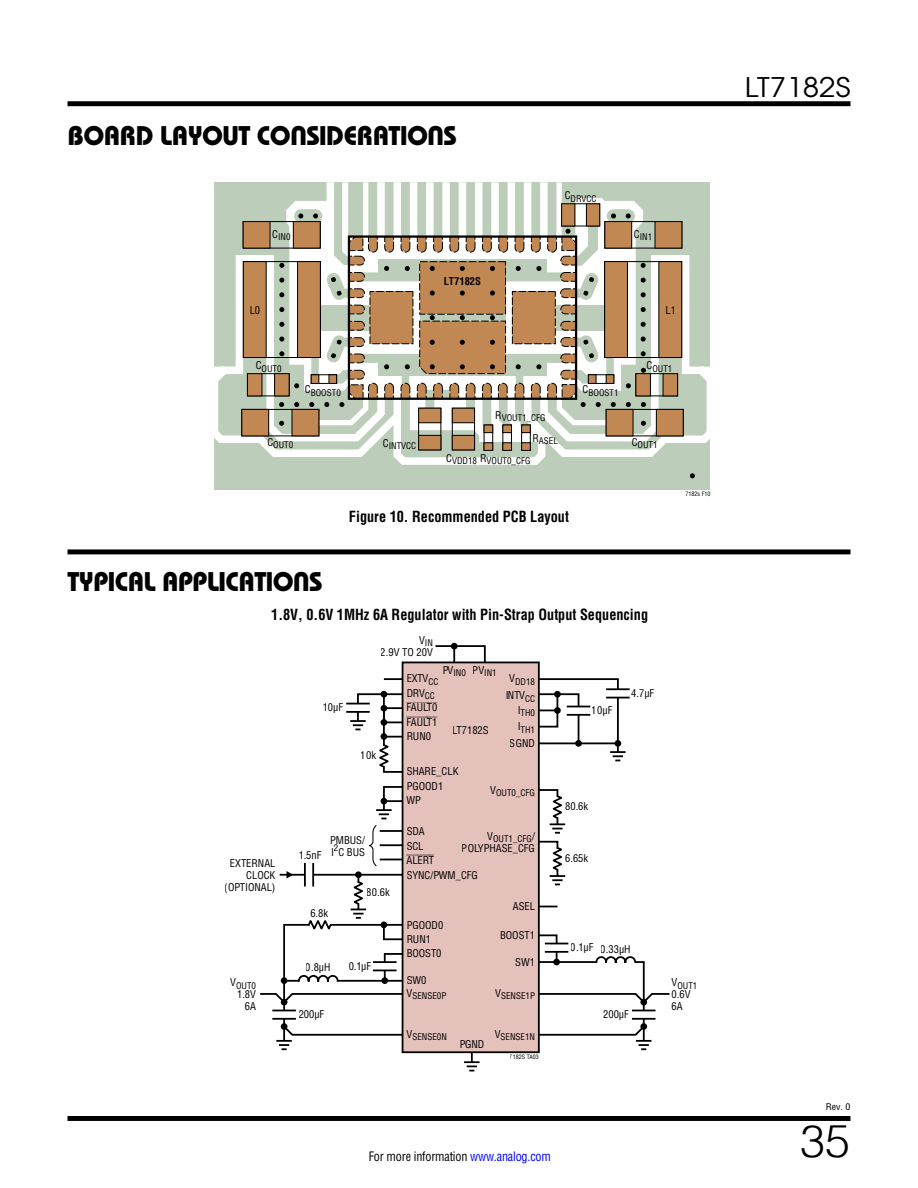
<style>
.page{position:relative;width:918px;height:1188px;background:#fff}
.page>*{position:absolute;margin:0;border:0;box-sizing:border-box;transform-origin:0 0}
.t1{font:300 45px "Helvetica";color:#000}
.t2{font:27px "Linear Bauhaus";letter-spacing:-.02em;color:#000}
.t3{font:27px "Avant Garde";color:#000;scale:1.1 1}
.t4{font:700 15px "Linear Helv Cond";color:#000;scale:.95 1}
.t5{font:12.75px "Linear Helv Cond";letter-spacing:-.015em;color:#000;scale:.95 1}
.t6{font:10.5px/12px "Linear Helv Cond";color:#000}
.t7{font:10.5px/14.4px "Linear Helv Cond Ovr";color:#000}
.t8{font:700 10.5px "Linear Helv Cond";color:#000}
.t9{font:9px/16.2px "Linear Helv Cond";color:#000}
.t10{font:9px "Linear Helv Cond";color:#000;scale:1.1 1}
.t11{font:6px "Linear Helv Cond";color:#000}
.s1{color:#00f}
</style>
<div class="page">
<div style="left:68px;top:1116px;width:782px;height:5px;background:#000"></div>
<div style="left:68px;top:101px;width:782px;height:5px;background:#000"></div>
<div style="left:214px;top:182px;width:496px;height:308px;background:#bccdb9"></div>
<svg style="left:214px;top:182px;width:496px;height:296px"></svg>
<div style="left:68px;top:549px;width:782px;height:5px;background:#000"></div>
<svg style="left:384px;top:678px;width:18px;height:2px"></svg>
<div style="left:403px;top:662px;width:136px;height:390px;background:#e5c1bc"></div>
<div style="left:402px;top:662px;width:138px;height:391px;border:2px solid #000"></div>
<svg style="left:434px;top:644px;width:53px;height:20px"></svg>
<div style="left:451px;top:643px;width:7px;height:7px;background:#000;border-radius:50%"></div>
<svg style="left:537px;top:677px;width:93px;height:84px"></svg>
<svg style="left:539px;top:906px;width:18px;height:1px"></svg>
<svg style="left:464px;top:1052px;width:16px;height:19px"></svg>
<svg style="left:537px;top:788px;width:28px;height:46px"></svg>
<svg style="left:537px;top:840px;width:28px;height:45px"></svg>
<svg style="left:537px;top:934px;width:133px;height:116px"></svg>
<div style="left:640px;top:1023px;width:7px;height:7px;background:#000;border-radius:50%"></div>
<div style="left:640px;top:999px;width:7px;height:7px;background:#000;border-radius:50%"></div>
<svg style="left:346px;top:692px;width:58px;height:82px"></svg>
<svg style="left:260px;top:785px;width:144px;height:265px"></svg>
<h2 class="t2" style="left:68px;top:119px;width:391px">BOARD LAYOUT CONSIDERATIONS</h2>
<p class="t9" style="left:272px;top:228px;width:20px"><sup>C</sup>IN0</p>
<p class="t6" style="left:250px;top:304px;width:12px">L0</p>
<p class="t8" style="left:444px;top:275px;width:39px">LT7182S</p>
<p class="t9" style="left:565px;top:190px;width:33px"><sup>C</sup>DRVCC</p>
<p class="t9" style="left:634px;top:228px;width:20px"><sup>C</sup>IN1</p>
<p class="t6" style="left:665px;top:304px;width:12px">L1</p>
<p class="t9" style="left:256px;top:360px;width:27px"><sup>C</sup>OUT0</p>
<p class="t9" style="left:305px;top:384px;width:37px"><sup>C</sup>BOOST0</p>
<p class="t9" style="left:267px;top:437px;width:27px"><sup>C</sup>OUT0</p>
<p class="t9" style="left:383px;top:437px;width:35px"><sup>C</sup>INTVCC</p>
<p class="t9" style="left:495px;top:410px;width:52px"><sup>R</sup>VOUT1_CFG</p>
<p class="t9" style="left:532px;top:433px;width:27px"><sup>R</sup>ASEL</p>
<p class="t9" style="left:446px;top:452px;width:86px"><sup>C</sup>VDD18 <sup>R</sup>VOUT0_CFG</p>
<p class="t9" style="left:583px;top:384px;width:37px"><sup>C</sup>BOOST1</p>
<h3 class="t4" style="left:349px;top:507px;width:233px">Figure 10. Recommended PCB Layout</h3>
<p class="t9" style="left:647px;top:360px;width:27px"><sup>C</sup>OUT1</p>
<p class="t9" style="left:632px;top:437px;width:27px"><sup>C</sup>OUT1</p>
<p class="t11" style="left:686px;top:490px;width:26px">7182s F10</p>
<h2 class="t2" style="left:68px;top:565px;width:257px">TYPICAL APPLICATIONS</h2>
<h3 class="t4" style="left:271px;top:606px;width:398px">1.8V, 0.6V 1MHz 6A Regulator with Pin-Strap Output Sequencing</h3>
<p class="t9" style="left:419px;top:635px;width:15px"><sup>V</sup>IN</p>
<p class="t6" style="left:381px;top:646px;width:54px">2.9V TO 20V</p>
<p class="t6" style="left:225px;top:857px;width:52px;text-align:right">EXTERNAL<br>CLOCK (OPTIONAL)</p>
<p class="t6" style="left:323px;top:702px;width:22px">10µF</p>
<p class="t6" style="left:361px;top:749px;width:17px">10k</p>
<p class="t6" style="left:298px;top:849px;width:25px">1.5nF</p>
<p class="t6" style="left:330px;top:834px;width:37px">PMBUS/<br>I<sup>2</sup>C BUS</p>
<p class="t6" style="left:367px;top:886px;width:25px">80.6k</p>
<p class="t6" style="left:310px;top:907px;width:19px">6.8k</p>
<p class="t9" style="left:442px;top:665px;width:56px"><sup>PV</sup>IN0 <sup>PV</sup>IN1</p>
<p class="t6" style="left:407px;top:673px;width:33px">EXTV<sub>CC</sub></p>
<p class="t9" style="left:509px;top:673px;width:27px"><sup>V</sup>DD18</p>
<p class="t6" style="left:407px;top:687px;width:30px">DRV<sub>CC</sub></p>
<p class="t7" style="left:407px;top:700px;width:32px">FAULT0<br>FAULT1</p>
<p class="t6" style="left:453px;top:725px;width:37px">LT7182S</p>
<p class="t6" style="left:407px;top:730px;width:26px">RUN0</p>
<p class="t6" style="left:407px;top:766px;width:53px">SHARE_CLK</p>
<p class="t6" style="left:505px;top:689px;width:32px">INTV<sub>CC</sub></p>
<p class="t9" style="left:518px;top:705px;width:19px"><sup>I</sup>TH0<br><sup>I</sup>TH1</p>
<p class="t6" style="left:510px;top:737px;width:27px">SGND</p>
<p class="t6" style="left:407px;top:780px;width:38px">PGOOD1</p>
<p class="t6" style="left:407px;top:794px;width:16px">WP</p>
<p class="t6" style="left:407px;top:824px;width:20px;line-height:14.4px">SDA<br>SCL</p>
<p class="t7" style="left:407px;top:853px;width:29px">ALERT</p>
<p class="t9" style="left:490px;top:785px;width:46px"><sup>V</sup>OUT0_CFG</p>
<p class="t9" style="left:487px;top:831px;width:49px"><sup>V</sup>OUT1_CFG<sup>/</sup></p>
<p class="t6" style="left:462px;top:842px;width:75px">POLYPHASE_CFG</p>
<p class="t6" style="left:407px;top:869px;width:73px">SYNC/PWM_CFG</p>
<p class="t6" style="left:407px;top:919px;width:38px">PGOOD0</p>
<p class="t6" style="left:513px;top:900px;width:24px">ASEL</p>
<p class="t6" style="left:592px;top:704px;width:22px">10µF</p>
<p class="t6" style="left:631px;top:687px;width:25px">4.7µF</p>
<p class="t6" style="left:565px;top:800px;width:25px">80.6k</p>
<p class="t6" style="left:565px;top:852px;width:25px">6.65k</p>
<p class="t9" style="left:230px;top:977px;width:27px"><sup>V</sup>OUT0</p>
<p class="t6" style="left:237px;top:988px;width:20px;text-align:right">1.8V<br>6A</p>
<p class="t6" style="left:306px;top:962px;width:26px">0.8µH</p>
<p class="t6" style="left:299px;top:1008px;width:27px">200µF</p>
<p class="t6" style="left:349px;top:960px;width:24px">0.1µF</p>
<p class="t6" style="left:407px;top:933px;width:26px">RUN1</p>
<p class="t6" style="left:407px;top:947px;width:37px">BOOST0</p>
<p class="t6" style="left:407px;top:974px;width:21px">SW0</p>
<p class="t9" style="left:407px;top:988px;width:41px"><sup>V</sup>SENSE0P</p>
<p class="t9" style="left:407px;top:1029px;width:42px"><sup>V</sup>SENSE0N</p>
<p class="t6" style="left:459px;top:1038px;width:27px">PGND</p>
<p class="t6" style="left:500px;top:929px;width:37px">BOOST1</p>
<p class="t6" style="left:515px;top:956px;width:21px">SW1</p>
<p class="t9" style="left:495px;top:988px;width:41px"><sup>V</sup>SENSE1P</p>
<p class="t9" style="left:495px;top:1029px;width:42px"><sup>V</sup>SENSE1N</p>
<p class="t11" style="left:510px;top:1053px;width:30px">7182S TA03</p>
<p class="t6" style="left:571px;top:941px;width:24px">0.1µF</p>
<p class="t6" style="left:601px;top:943px;width:32px">0.33µH</p>
<p class="t6" style="left:603px;top:1008px;width:27px">200µF</p>
<p class="t5" style="left:369px;top:1148px;width:193px">For more information <span class="s1">www.analog.com</span></p>
<p class="t9" style="left:672px;top:977px;width:27px"><sup>V</sup>OUT1</p>
<p class="t6" style="left:672px;top:988px;width:20px">0.6V<br>6A</p>
<h2 class="t3" style="left:745px;top:70px;width:98px">LT7182S</h2>
<p class="t10" style="left:826px;top:1102px;width:24px">Rev. 0</p>
<h1 class="t1" style="left:800px;top:1103px;width:52px">35</h1>
</div>
